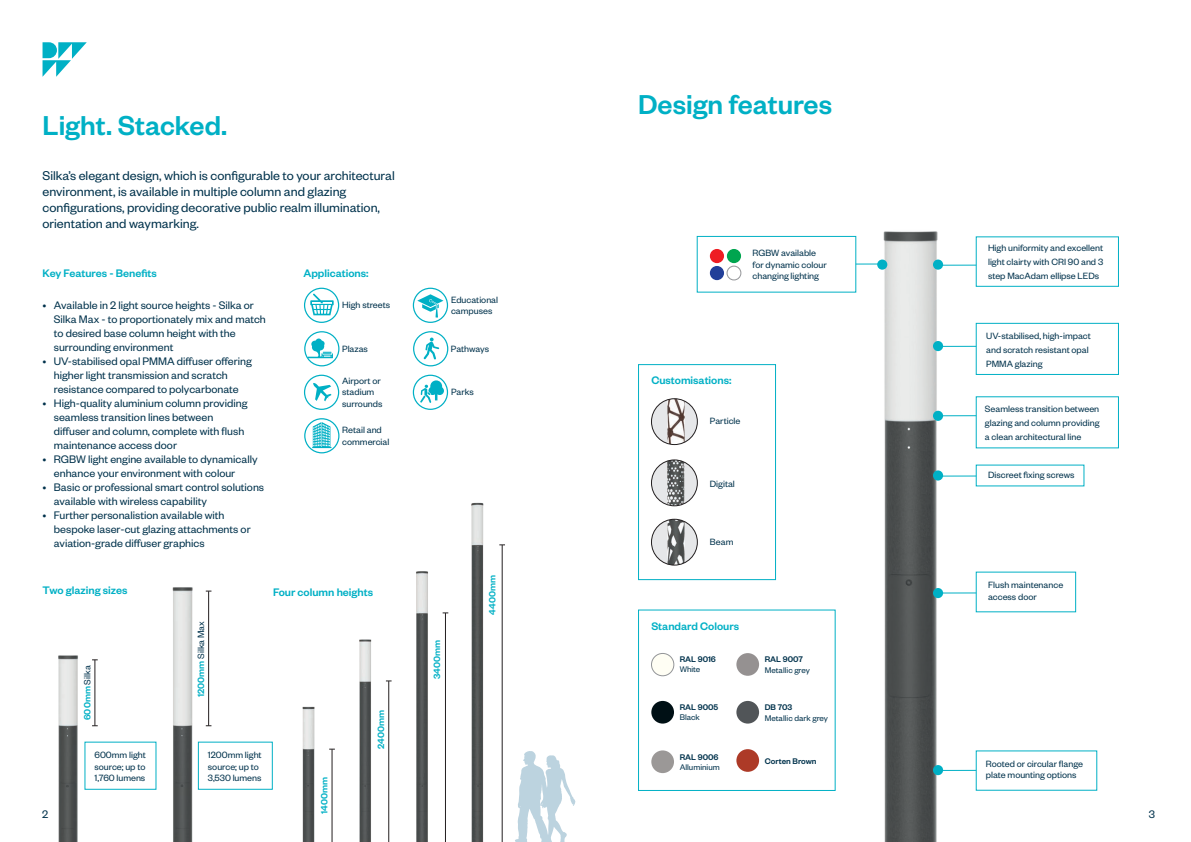
<style>
.page{position:relative;width:1191px;height:842px;background:#fff}
.page>*{position:absolute;margin:0;border:0;box-sizing:border-box;transform-origin:0 0}
.t1{font:500 30px "Founders Grotesk";color:#00b0c5}
.t2{font:14px/16px "Founders Grotesk";color:#00324c}
.t3{font:12px/14px "Founders Grotesk";color:#00324c}
.t4{font:500 12px "Founders Grotesk";color:#00b0c5}
.t5{font:10px/11.7px "Founders Grotesk";color:#00324c}
.t6{font:500 10px "Founders Grotesk";color:#00b0c5}
.t7{font:9px "Founders Grotesk";color:#00324c}
.t8{font:500 9px "Founders Grotesk";color:#00324c}
.s1{font-weight:500;color:#00b0c5}
.s2{font-weight:400;color:#00324c}
</style>
<div class="page">
<hr style="left:95px;top:660px;width:1px;height:66px;background:#231f20">
<hr style="left:208px;top:591px;width:1px;height:135px;background:#231f20">
<img style="left:302px;top:706px;width:13px;height:136px">
<img style="left:359px;top:639px;width:13px;height:203px">
<img style="left:416px;top:571px;width:12px;height:271px">
<img style="left:471px;top:502px;width:13px;height:340px">
<svg style="left:413px;top:331px;width:35px;height:35px"></svg>
<img style="left:58px;top:655px;width:20px;height:187px">
<img style="left:172px;top:587px;width:30px;height:255px">
<div style="left:84px;top:742px;width:72px;height:48px;background:#fff;border:1px solid #00b0c5"></div>
<div style="left:198px;top:742px;width:75px;height:48px;background:#fff;border:1px solid #00b0c5"></div>
<svg style="left:515px;top:751px;width:60px;height:91px"></svg>
<hr style="left:332px;top:749px;width:1px;height:93px;background:#231f20">
<hr style="left:388px;top:681px;width:1px;height:161px;background:#231f20">
<hr style="left:445px;top:613px;width:1px;height:229px;background:#231f20">
<hr style="left:502px;top:545px;width:1px;height:297px;background:#231f20">
<img style="left:877px;top:231px;width:73px;height:611px">
<div style="left:933px;top:411px;width:10px;height:10px;background:#00b0c5;border-radius:50%"></div>
<hr style="left:942px;top:415px;width:49px;height:1px;background:#00b0c5">
<div style="left:975px;top:396px;width:144px;height:52px;background:#fff"></div>
<div style="left:933px;top:341px;width:10px;height:10px;background:#00b0c5;border-radius:50%"></div>
<div style="left:933px;top:470px;width:10px;height:11px;background:#00b0c5;border-radius:50%"></div>
<div style="left:933px;top:260px;width:10px;height:10px;background:#00b0c5;border-radius:50%"></div>
<div style="left:877px;top:260px;width:10px;height:10px;background:#00b0c5;border-radius:50%"></div>
<div style="left:933px;top:588px;width:10px;height:10px;background:#00b0c5;border-radius:50%"></div>
<div style="left:933px;top:765px;width:10px;height:10px;background:#00b0c5;border-radius:50%"></div>
<hr style="left:939px;top:346px;width:49px;height:1px;background:#00b0c5">
<hr style="left:939px;top:475px;width:49px;height:2px;background:#00b0c5">
<hr style="left:942px;top:265px;width:49px;height:1px;background:#00b0c5">
<hr style="left:829px;top:263px;width:49px;height:2px;background:#00b0c5">
<hr style="left:942px;top:592px;width:49px;height:1px;background:#00b0c5">
<hr style="left:938px;top:770px;width:48px;height:1px;background:#00b0c5">
<div style="left:975px;top:323px;width:144px;height:52px;background:#fff;border:1px solid #00b0c5"></div>
<div style="left:975px;top:465px;width:109px;height:21px;background:#fff"></div>
<div style="left:975px;top:236px;width:144px;height:51px;background:#fff;border:1px solid #00b0c5"></div>
<div style="left:975px;top:572px;width:101px;height:40px;background:#fff"></div>
<div style="left:975px;top:750px;width:122px;height:41px;background:#fff"></div>
<div style="left:638px;top:609px;width:197px;height:182px;background:#fff;border:1px solid #00b0c5"></div>
<div style="left:651px;top:653px;width:23px;height:23px;background:#fffef4;border:1px solid #939598;border-radius:50%"></div>
<div style="left:651px;top:701px;width:23px;height:23px;background:#001015;border-radius:50%"></div>
<div style="left:651px;top:750px;width:23px;height:23px;background:#9b9897;border-radius:50%"></div>
<div style="left:736px;top:653px;width:23px;height:23px;background:#959191;border-radius:50%"></div>
<div style="left:736px;top:701px;width:23px;height:23px;background:#515558;border-radius:50%"></div>
<div style="left:736px;top:749px;width:23px;height:23px;background:#ad3a27;border-radius:50%"></div>
<div style="left:638px;top:364px;width:138px;height:216px;background:#fff;border:1px solid #00b0c5"></div>
<img style="left:651px;top:460px;width:46px;height:46px;border-radius:23px">
<div style="left:651px;top:460px;width:46px;height:46px;border:1px solid #231f20;border-radius:50%"></div>
<img style="left:651px;top:519px;width:46px;height:46px;border-radius:23px">
<div style="left:651px;top:519px;width:46px;height:46px;border:1px solid #231f20;border-radius:50%"></div>
<img style="left:651px;top:399px;width:46px;height:46px;border-radius:23px">
<div style="left:651px;top:399px;width:46px;height:46px;border:1px solid #231f20;border-radius:50%"></div>
<div style="left:696px;top:236px;width:160px;height:57px;background:#fff;border:1px solid #00b0c5"></div>
<div style="left:710px;top:249px;width:14px;height:14px;background:#ee1d23;border-radius:50%"></div>
<div style="left:727px;top:266px;width:14px;height:14px;border:1px solid #939598;border-radius:50%"></div>
<div style="left:710px;top:266px;width:14px;height:14px;background:#223f99;border-radius:50%"></div>
<div style="left:727px;top:249px;width:14px;height:14px;background:#00a54f;border-radius:50%"></div>
<svg style="left:43px;top:43px;width:43px;height:34px"></svg>
<svg style="left:413px;top:288px;width:35px;height:35px"></svg>
<svg style="left:413px;top:375px;width:35px;height:35px"></svg>
<svg style="left:304px;top:375px;width:35px;height:35px"></svg>
<svg style="left:304px;top:288px;width:35px;height:35px"></svg>
<svg style="left:304px;top:331px;width:35px;height:35px"></svg>
<svg style="left:304px;top:418px;width:35px;height:35px"></svg>
<h1 class="t1" style="left:43px;top:107px;width:186px">Light. Stacked.</h1>
<p class="t2" style="left:43px;top:167px;width:354px">Silka’s elegant design, which is configurable to your architectural environment, is available in multiple column and glazing configurations, providing decorative public realm illumination, orientation and waymarking.</p>
<p class="t4" style="left:43px;top:266px;width:116px">Key Features - Benefits</p>
<p class="t3" style="left:54px;top:297px;width:213px;text-indent:-11px">• Available in 2 light source heights - Silka or Silka Max - to proportionately mix and match to desired base column height with the surrounding environment</p>
<p class="t3" style="left:54px;top:353px;width:199px;text-indent:-11px">• UV-stabilised opal PMMA diffuser offering higher light transmission and scratch resistance compared to polycarbonate</p>
<p class="t3" style="left:54px;top:395px;width:195px;text-indent:-11px">• High-quality aluminium column providing seamless transition lines between diffuser and column, complete with flush maintenance access door</p>
<p class="t3" style="left:54px;top:451px;width:205px;text-indent:-11px">• RGBW light engine available to dynamically enhance your environment with colour</p>
<p class="t3" style="left:54px;top:479px;width:212px;text-indent:-11px">• Basic or professional smart control solutions available with wireless capability</p>
<p class="t3" style="left:54px;top:507px;width:198px;text-indent:-11px">• Further personalistion available with bespoke laser-cut glazing attachments or aviation-grade diffuser graphics</p>
<p class="t4" style="left:303px;top:266px;width:67px">Applications:</p>
<p class="t5" style="left:342px;top:299px;width:49px">High streets</p>
<p class="t5" style="left:451px;top:293px;width:49px">Educational campuses</p>
<p class="t5" style="left:342px;top:342px;width:27px">Plazas</p>
<p class="t5" style="left:451px;top:342px;width:40px">Pathways</p>
<p class="t5" style="left:342px;top:374px;width:42px">Airport or stadium surrounds</p>
<p class="t5" style="left:451px;top:386px;width:24px">Parks</p>
<p class="t5" style="left:342px;top:424px;width:49px">Retail and commercial</p>
<p class="t4" style="left:43px;top:583px;width:86px">Two glazing sizes</p>
<p class="t4" style="left:273px;top:585px;width:102px">Four column heights</p>
<p class="t6" style="left:486px;top:615px;width:41px;rotate:-90deg">4400mm</p>
<h1 class="t1" style="left:638px;top:85px;width:196px">Design features</h1>
<p class="t5" style="left:752px;top:246px;width:76px">RGBW available for dynamic colour changing lighting</p>
<p class="t4" style="left:651px;top:373px;width:82px">Customisations:</p>
<p class="t5" style="left:710px;top:415px;width:32px">Particle</p>
<p class="t5" style="left:710px;top:477px;width:27px">Digital</p>
<p class="t5" style="left:710px;top:536px;width:25px">Beam</p>
<p class="t5" style="left:988px;top:240px;width:117px;line-height:14px;text-align:justify">High uniformity and excellent light clairty with CRI 90 and 3 step MacAdam ellipse LEDs</p>
<p class="t5" style="left:986px;top:328px;width:106px;line-height:14px">UV-stabilised, high-impact and scratch resistant opal<br>PMMA glazing</p>
<p class="t5" style="left:985px;top:401px;width:116px;line-height:14px;text-align:justify">Seamless transition between glazing and column providing a clean architectural line</p>
<p class="t5" style="left:988px;top:468px;width:88px">Discreet fixing screws</p>
<p class="t5" style="left:988px;top:578px;width:77px">Flush maintenance access door</p>
<p class="t5" style="left:195px;top:697px;width:78px;rotate:-90deg"><span class="s1">1200mm</span> Silka Max</p>
<p class="t4" style="left:651px;top:618px;width:89px">Standard Colours</p>
<p class="t8" style="left:679px;top:654px;width:38px">RAL 9016</p>
<p class="t7" style="left:679px;top:664px;width:22px">White</p>
<p class="t8" style="left:679px;top:702px;width:40px">RAL 9005</p>
<p class="t7" style="left:679px;top:712px;width:22px">Black</p>
<p class="t8" style="left:679px;top:751px;width:40px">RAL 9006</p>
<p class="t7" style="left:679px;top:761px;width:42px">Alluminium</p>
<p class="t6" style="left:431px;top:679px;width:41px;rotate:-90deg">3400mm</p>
<p class="t8" style="left:764px;top:653px;width:40px">RAL 9007</p>
<p class="t7" style="left:764px;top:665px;width:47px">Metallic grey</p>
<p class="t8" style="left:764px;top:701px;width:29px">DB 703</p>
<p class="t7" style="left:764px;top:712px;width:65px">Metallic dark grey</p>
<p class="t8" style="left:764px;top:755px;width:53px">Corten Brown</p>
<p class="t6" style="left:81px;top:720px;width:56px;rotate:-90deg">600mm <span class="s2">Silka</span></p>
<p class="t6" style="left:375px;top:749px;width:40px;rotate:-90deg">2400mm</p>
<p class="t5" style="left:95px;top:748px;width:53px;text-align:justify">600mm light source; up to 1,760 lumens</p>
<p class="t5" style="left:208px;top:748px;width:55px">1200mm light source; up to<br>3,530 lumens</p>
<p class="t5" style="left:985px;top:757px;width:99px">Rooted or circular flange plate mounting options</p>
<p class="t6" style="left:318px;top:814px;width:38px;rotate:-90deg">1400mm</p>
<p class="t3" style="left:42px;top:807px;width:8px">2</p>
<p class="t3" style="left:1148px;top:807px;width:8px">3</p>
</div>
